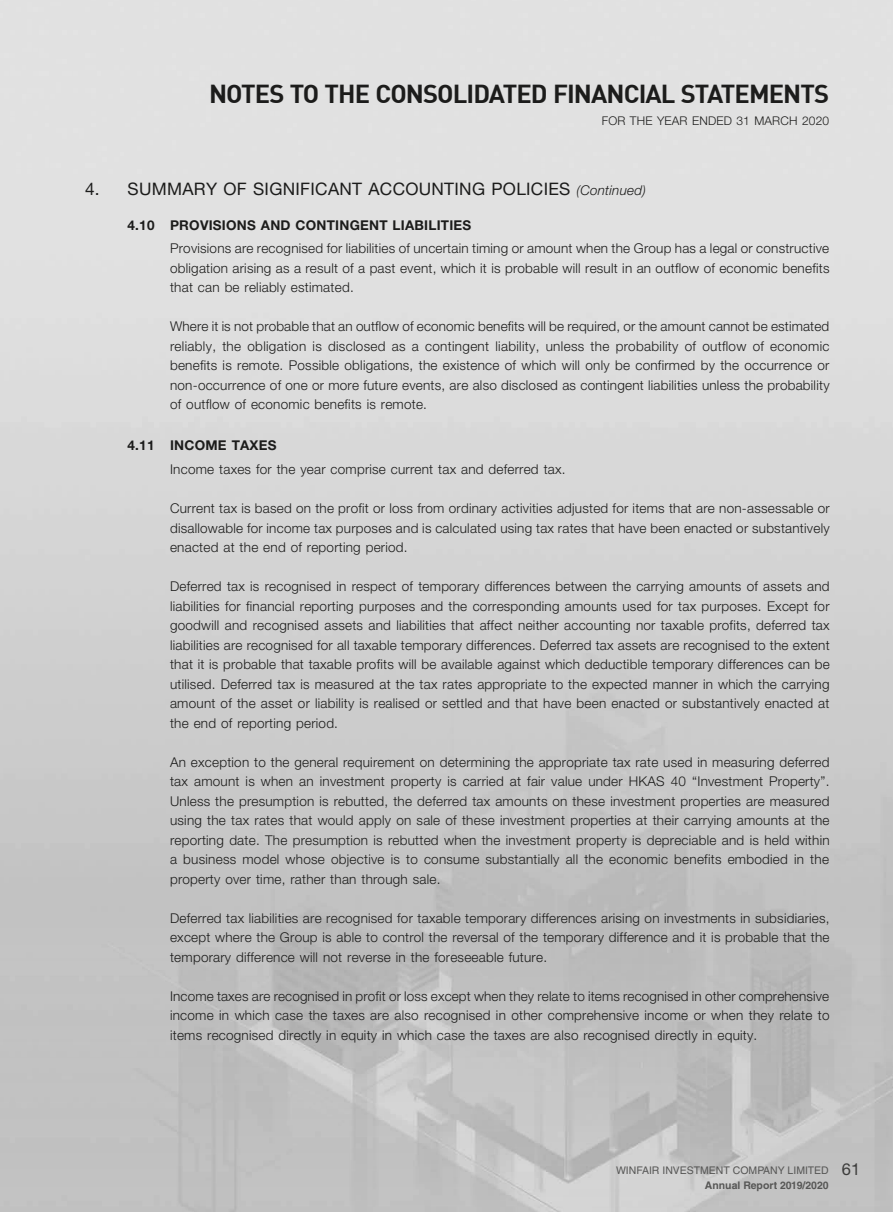
<style>
.page{position:relative;width:893px;height:1212px;background:#fff}
.page>*{position:absolute;margin:0;border:0;box-sizing:border-box;transform-origin:0 0}
.t1{font:700 25.5px "DIN";letter-spacing:-.035em;color:#1c1c1b}
.t2{font:17.25px "Helvetica Neue LT Std";letter-spacing:.015em;color:#1c1c1b}
.t3{font:300 13.5px/19.5px "Helvetica Neue LT Std";letter-spacing:.015em;color:#1c1c1b;text-align:justify}
.t4{font:700 13.5px "Helvetica Neue LT Std";letter-spacing:.015em;color:#1c1c1b}
.t5{font:300 12px "Helvetica Neue LT Std";letter-spacing:.015em;color:#1c1c1b}
.t6{font:10.5px/14.9px "Helvetica LT Std";color:#575756}
.s1{font-weight:300;font-style:italic;font-size:13.5px}
.s2{font-family:"Helvetica Neue LT Std";font-size:16.5px;color:#3c3c3b}
.s3{font-weight:700}
</style>
<div class="page">
<div style="left:0;top:0;width:893px;height:1212px;background:linear-gradient(to bottom,#e7e7e7,#bbb)"></div>
<h1 class="t1" style="left:209px;top:77px;width:622px">NOTES TO THE CONSOLIDATED FINANCIAL STATEMENTS</h1>
<p class="t5" style="left:602px;top:113px;width:229px">FOR THE YEAR ENDED 31 MARCH 2020</p>
<p class="t2" style="left:85px;top:179px;width:562px">4. SUMMARY OF SIGNIFICANT ACCOUNTING POLICIES <span class="s1">(Continued)</span></p>
<p class="t4" style="left:128px;top:216px;width:345px">4.10 PROVISIONS AND CONTINGENT LIABILITIES</p>
<p class="t3" style="left:170px;top:238px;width:661px">Provisions are recognised for liabilities of uncertain timing or amount when the Group has a legal or constructive obligation arising as a result of a past event, which it is probable will result in an outflow of economic benefits that can be reliably estimated.</p>
<p class="t3" style="left:170px;top:316px;width:661px">Where it is not probable that an outflow of economic benefits will be required, or the amount cannot be estimated reliably, the obligation is disclosed as a contingent liability, unless the probability of outflow of economic benefits is remote. Possible obligations, the existence of which will only be confirmed by the occurrence or non-occurrence of one or more future events, are also disclosed as contingent liabilities unless the probability of outflow of economic benefits is remote.</p>
<p class="t4" style="left:128px;top:437px;width:151px">4.11 INCOME TAXES</p>
<p class="t3" style="left:170px;top:459px;width:397px">Income taxes for the year comprise current tax and deferred tax.</p>
<p class="t3" style="left:170px;top:498px;width:661px">Current tax is based on the profit or loss from ordinary activities adjusted for items that are non-assessable or disallowable for income tax purposes and is calculated using tax rates that have been enacted or substantively enacted at the end of reporting period.</p>
<p class="t3" style="left:170px;top:576px;width:661px">Deferred tax is recognised in respect of temporary differences between the carrying amounts of assets and liabilities for financial reporting purposes and the corresponding amounts used for tax purposes. Except for goodwill and recognised assets and liabilities that affect neither accounting nor taxable profits, deferred tax liabilities are recognised for all taxable temporary differences. Deferred tax assets are recognised to the extent that it is probable that taxable profits will be available against which deductible temporary differences can be utilised. Deferred tax is measured at the tax rates appropriate to the expected manner in which the carrying amount of the asset or liability is realised or settled and that have been enacted or substantively enacted at the end of reporting period.</p>
<p class="t3" style="left:170px;top:752px;width:661px">An exception to the general requirement on determining the appropriate tax rate used in measuring deferred tax amount is when an investment property is carried at fair value under HKAS 40 “Investment Property”.<br>Unless the presumption is rebutted, the deferred tax amounts on these investment properties are measured using the tax rates that would apply on sale of these investment properties at their carrying amounts at the reporting date. The presumption is rebutted when the investment property is depreciable and is held within a business model whose objective is to consume substantially all the economic benefits embodied in the property over time, rather than through sale.</p>
<p class="t3" style="left:170px;top:908px;width:661px">Deferred tax liabilities are recognised for taxable temporary differences arising on investments in subsidiaries, except where the Group is able to control the reversal of the temporary difference and it is probable that the temporary difference will not reverse in the foreseeable future.</p>
<p class="t3" style="left:170px;top:986px;width:661px">Income taxes are recognised in profit or loss except when they relate to items recognised in other comprehensive income in which case the taxes are also recognised in other comprehensive income or when they relate to items recognised directly in equity in which case the taxes are also recognised directly in equity.</p>
<p class="t6" style="left:705px;top:1163px;width:157px;text-indent:-89px">WINFAIR INVESTMENT COMPANY LIMITED <span class="s2">61<br></span><span class="s3">Annual Report 2019/2020</span></p>
</div>
